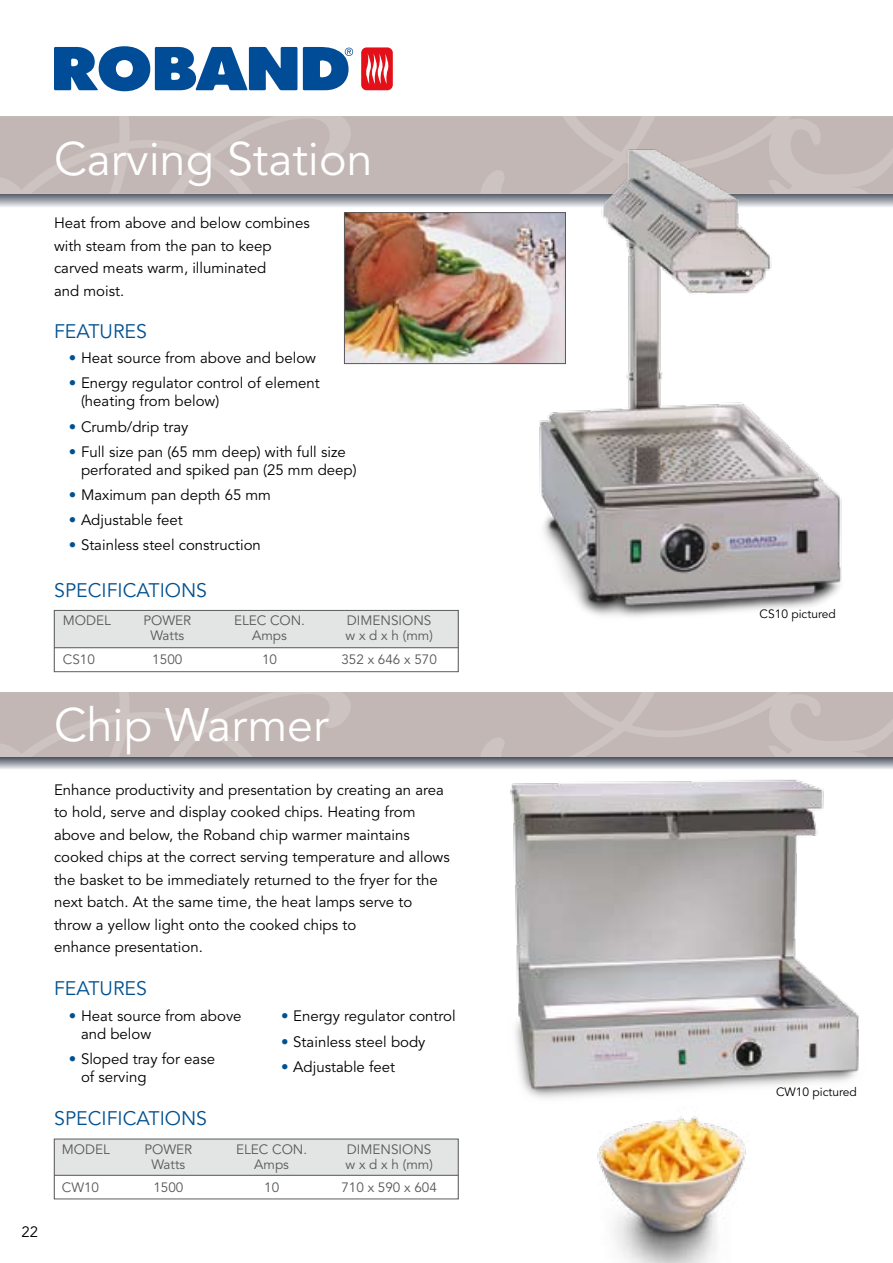
<style>
.page{position:relative;width:893px;height:1263px;background:#fff}
.page>*{position:absolute;margin:0;border:0;box-sizing:border-box;transform-origin:0 0}
.t1{font:46.5px "Avenir";color:#fff}
.t2{font:19.5px "Avenir";color:#005191}
.t3{font:15px/22.5px "Avenir";color:#000}
.t4{font:13.5px/15px "Avenir";color:#58585a;text-align:center}
.t5{font:12px "Avenir";color:#000}
.s1{color:#005191}
</style>
<div class="page">
<svg style="left:0;top:193px;width:893px;height:14px;background:#a5a8af"></svg>
<svg style="left:0;top:116px;width:893px;height:77px;background:#c3b8b5"></svg>
<svg style="left:54px;top:46px;width:243px;height:45px"></svg>
<svg style="left:303px;top:47px;width:50px;height:43px"></svg>
<div style="left:361px;top:47px;width:32px;height:43px;background:#e31019;border-radius:5px"></div>
<svg style="left:366px;top:53px;width:23px;height:31px"></svg>
<svg style="left:0;top:757px;width:893px;height:12px;background:#999da5"></svg>
<svg style="left:0;top:692px;width:893px;height:65px;background:#c3b9b6"></svg>
<div style="left:54px;top:610px;width:404px;height:38px;background:#e3e4e4"></div>
<hr style="left:54px;top:647px;width:404px;height:1px;background:#58585a">
<div style="left:54px;top:610px;width:404px;height:62px;border:1px solid #58585a"></div>
<img style="left:346px;top:214px;width:162px;height:148px">
<div style="left:344px;top:212px;width:222px;height:152px;border:1px solid #58585a"></div>
<img style="left:508px;top:141px;width:363px;height:476px">
<div style="left:54px;top:1139px;width:404px;height:36px;background:#e3e4e4"></div>
<hr style="left:54px;top:1175px;width:404px;height:1px;background:#58585a">
<img style="left:597px;top:1123px;width:149px;height:140px">
<img style="left:510px;top:779px;width:349px;height:344px">
<p class="t3" style="left:22px;top:1221px;width:18px">22</p>
<h1 class="t1" style="left:54px;top:132px;width:320px">Carving Station</h1>
<p class="t3" style="left:54px;top:212px;width:257px">Heat from above and below combines with steam from the pan to keep carved meats warm, illuminated<br>and moist.</p>
<h2 class="t2" style="left:54px;top:320px;width:94px">FEATURES</h2>
<p class="t3" style="left:69px;top:347px;width:249px"><span class="s1">•</span> Heat source from above and below</p>
<p class="t3" style="left:81px;top:375px;width:240px;line-height:18px;text-indent:-12px"><span class="s1">•</span> Energy regulator control of element (heating from below)</p>
<p class="t3" style="left:69px;top:416px;width:121px"><span class="s1">•</span> Crumb/drip tray</p>
<p class="t3" style="left:81px;top:443px;width:277px;line-height:18px;text-indent:-12px"><span class="s1">•</span> Full size pan (65 mm deep) with full size perforated and spiked pan (25 mm deep)</p>
<p class="t3" style="left:69px;top:484px;width:204px"><span class="s1">•</span> Maximum pan depth 65 mm</p>
<p class="t3" style="left:69px;top:509px;width:116px"><span class="s1">•</span> Adjustable feet</p>
<p class="t3" style="left:69px;top:534px;width:194px"><span class="s1">•</span> Stainless steel construction</p>
<h2 class="t2" style="left:54px;top:579px;width:154px">SPECIFICATIONS</h2>
<p class="t4" style="left:63px;top:613px;width:50px">MODEL</p>
<p class="t4" style="left:143px;top:613px;width:49px">POWER<br>Watts</p>
<p class="t4" style="left:234px;top:613px;width:73px">ELEC CON.<br>Amps</p>
<p class="t4" style="left:346px;top:613px;width:89px;text-align:left">DIMENSIONS w x d x h (mm)</p>
<p class="t4" style="left:63px;top:652px;width:34px">CS1 0</p>
<p class="t4" style="left:152px;top:652px;width:32px">1 500</p>
<p class="t4" style="left:262px;top:652px;width:17px">1 0</p>
<p class="t4" style="left:341px;top:652px;width:97px">352 x 646 x 570</p>
<h1 class="t1" style="left:54px;top:698px;width:276px">Chip Warmer</h1>
<p class="t3" style="left:54px;top:779px;width:397px">Enhance productivity and presentation by creating an area to hold, serve and display cooked chips. Heating from above and below, the Roband chip warmer maintains cooked chips at the correct serving temperature and allows the basket to be immediately returned to the fryer for the next batch. At the same time, the heat lamps serve to throw a yellow light onto the cooked chips to<br>enhance presentation.</p>
<h2 class="t2" style="left:54px;top:977px;width:94px">FEATURES</h2>
<p class="t3" style="left:81px;top:1007px;width:162px;line-height:18px;text-indent:-12px"><span class="s1">•</span> Heat source from above and below</p>
<p class="t3" style="left:81px;top:1050px;width:136px;line-height:18px;text-indent:-12px"><span class="s1">•</span> Sloped tray for ease of serving</p>
<h2 class="t2" style="left:54px;top:1107px;width:154px">SPECIFICATIONS</h2>
<p class="t4" style="left:62px;top:1142px;width:50px">MODEL</p>
<p class="t4" style="left:144px;top:1142px;width:49px">POWER<br>Watts</p>
<p class="t4" style="left:236px;top:1142px;width:73px">ELEC CON.<br>Amps</p>
<p class="t4" style="left:346px;top:1142px;width:89px;text-align:left">DIMENSIONS w x d x h (mm)</p>
<p class="t4" style="left:62px;top:1180px;width:39px">CW1 0</p>
<p class="t4" style="left:153px;top:1180px;width:32px">1 500</p>
<p class="t4" style="left:264px;top:1180px;width:17px">1 0</p>
<p class="t4" style="left:341px;top:1180px;width:97px">71 0 x 590 x 604</p>
<p class="t3" style="left:281px;top:1005px;width:176px"><span class="s1">•</span> Energy regulator control</p>
<p class="t3" style="left:281px;top:1030px;width:146px"><span class="s1">•</span> Stainless steel body</p>
<p class="t3" style="left:281px;top:1056px;width:116px"><span class="s1">•</span> Adjustable feet</p>
<p class="t5" style="left:760px;top:607px;width:78px">CS1 0 pictured</p>
<p class="t5" style="left:776px;top:1085px;width:82px">CW1 0 pictured</p>
</div>
